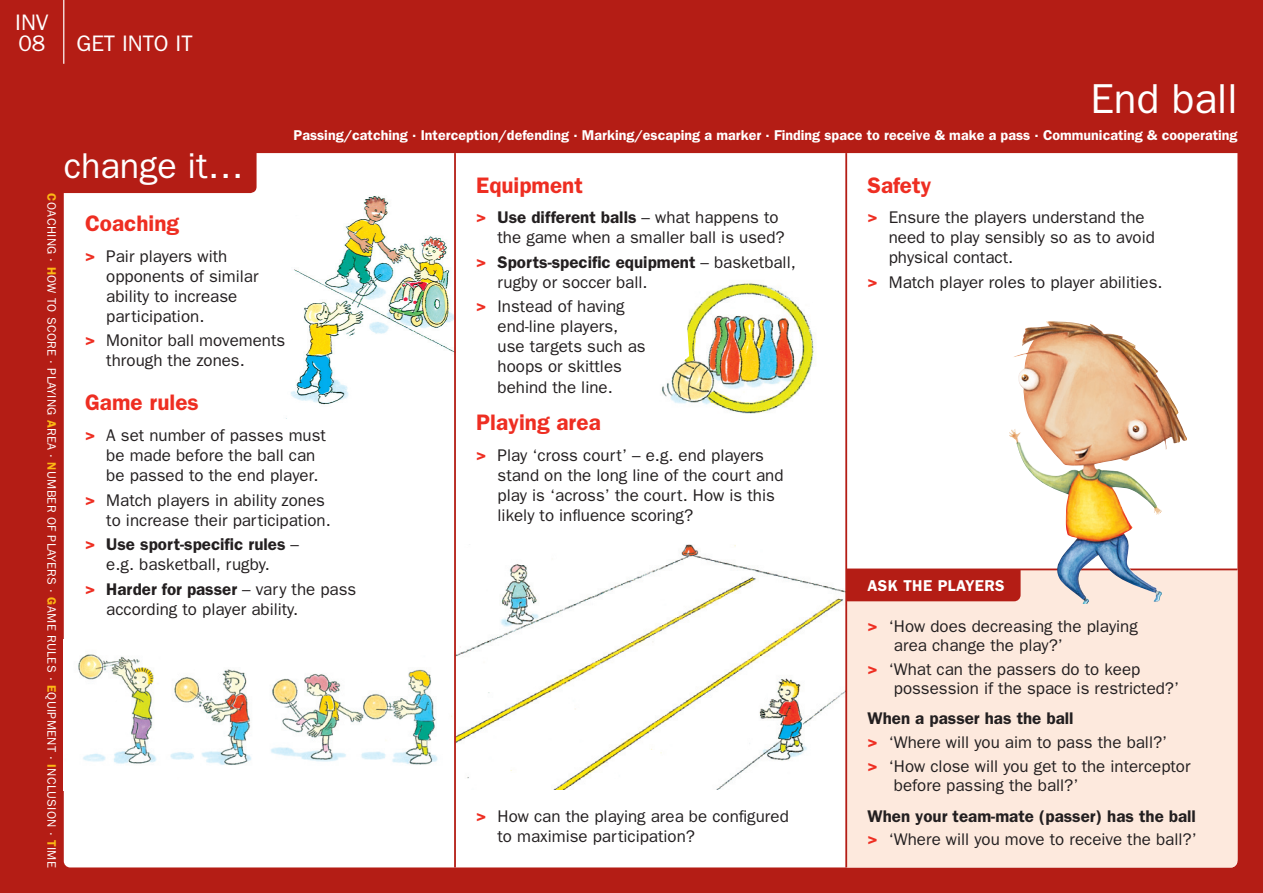
<style>
.page{position:relative;width:1263px;height:893px;background:#fff}
.page>*{position:absolute;margin:0;border:0;box-sizing:border-box;transform-origin:0 0}
.Rev-A{font:42px "Franklin Gothic";color:#fff}
.Rev-change_it-head{font:36px "Franklin Gothic";color:#fff}
.B_1_red{font:600 22.5px "Franklin Gothic";color:#ee2e22}
.Tab_right{font:22.5px "Franklin Gothic";color:#fff}
.Tab_centred{font:22.5px/21px "Franklin Gothic";color:#fff}
.Text-bullet{font:16.95px/20.1px "Franklin Gothic";color:#231f20}
.Text-bullet_space_af{font:16.95px/20.1px "Franklin Gothic";color:#231f20}
.Text{font:600 16.95px "Franklin Gothic";color:#231f20}
.Text-bullet-2{font:600 16.95px/20.1px "Franklin Gothic";color:#231f20;text-align:center}
.Rev-ask_players{font:600 15.75px "Franklin Gothic";letter-spacing:.025em;color:#fff}
.Rev-skills{font:600 14.25px "Franklin Gothic";color:#fff}
.Rev-change_it-side{font:12.3px "Franklin Gothic";letter-spacing:.025em;color:#fff}
.s1{font-weight:600;color:#fcb814}
.s2{font-weight:600;color:#ee2e22}
.s3{color:#ee2e22}
.s4{font-weight:400}
.s5{font-weight:600}
</style>
<div class="page">
<div style="left:0;top:64px;width:1263px;height:829px;background:#b41d15"></div>
<div style="left:0;top:0;width:1263px;height:64px;background:#b41d15"></div>
<div style="left:64px;top:153px;width:1173px;height:714px;background:#fff"></div>
<div style="left:847px;top:570px;width:390px;height:297px;background:#fde9dd"></div>
<hr style="left:63px;top:0;width:1px;height:64px;background:#fff">
<img style="left:269px;top:185px;width:185px;height:233px">
<svg style="left:847px;top:570px;width:173px;height:31px"></svg>
<img style="left:64px;top:640px;width:390px;height:150px">
<img style="left:456px;top:544px;width:389px;height:245px">
<img style="left:656px;top:276px;width:165px;height:141px">
<hr style="left:845px;top:153px;width:2px;height:714px;background:#b41d15">
<hr style="left:454px;top:153px;width:2px;height:714px;background:#b41d15">
<hr style="left:846px;top:568px;width:391px;height:2px;background:#b41d15">
<img style="left:1012px;top:321px;width:174px;height:194px">
<p class="Tab_centred" style="left:15px;top:11px;width:35px">INV<br>08</p>
<p class="Tab_right" style="left:77px;top:30px;width:118px">GET INTO IT</p>
<p class="Rev-change_it-side" style="left:59px;top:193px;width:674px;rotate:90deg"><span class="s1">C</span>oaching · <span class="s1">H</span>ow to score · Playing <span class="s1">A</span>rea · <span class="s1">N</span>umber of players · <span class="s1">G</span>ame rules · <span class="s1">E</span>quipment · <span class="s1">I</span>nCLUSION · <span class="s1">T</span>ime</p>
<p class="Rev-A" style="left:1090px;top:74px;width:148px">End ball</p>
<p class="Rev-skills" style="left:294px;top:127px;width:945px">Passing/catching · Interception/defending · Marking/escaping a marker · Finding space to receive &amp; make a pass · Communicating &amp; cooperating</p>
<p class="Rev-change_it-head" style="left:64px;top:145px;width:181px">change it…</p>
<p class="B_1_red" style="left:85px;top:210px;width:96px">Coaching</p>
<p class="Text-bullet" style="left:106px;top:245px;width:154px;text-indent:-21px"><span class="s2">&gt;</span> Pair players with opponents of similar ability to increase participation.</p>
<p class="Text-bullet_space_af" style="left:106px;top:330px;width:180px;text-indent:-21px"><span class="s2">&gt;</span> Monitor ball movements through the zones.</p>
<p class="B_1_red" style="left:85px;top:389px;width:115px">Game rules</p>
<p class="Text-bullet" style="left:106px;top:425px;width:221px;text-indent:-21px"><span class="s2">&gt;</span> A set number of passes must be made before the ball can be passed to the end player.</p>
<p class="Text-bullet" style="left:106px;top:489px;width:226px;text-indent:-21px"><span class="s2">&gt;</span> Match players in ability zones to increase their participation.</p>
<p class="Text-bullet-2" style="left:85px;top:534px;width:216px"><span class="s3">&gt;</span> Use sport-specific rules <span class="s4">– e.g. basketball, rugby.</span></p>
<p class="Text-bullet" style="left:106px;top:578px;width:252px;text-indent:-21px"><span class="s2">&gt;</span> <span class="s5">Harder for passer</span> – vary the pass according to player ability.</p>
<p class="B_1_red" style="left:476px;top:171px;width:108px">Equipment</p>
<p class="Text-bullet" style="left:497px;top:207px;width:289px;text-indent:-21px"><span class="s2">&gt;</span> <span class="s5">Use different balls</span> – what happens to the game when a smaller ball is used?</p>
<p class="Text-bullet" style="left:497px;top:252px;width:300px;text-indent:-21px"><span class="s2">&gt;</span> <span class="s5">Sports-specific equipment</span> – basketball, rugby or soccer ball.</p>
<p class="Text-bullet" style="left:497px;top:296px;width:150px;text-indent:-21px"><span class="s2">&gt;</span> Instead of having end-line players, use targets such as hoops or skittles behind the line.</p>
<p class="B_1_red" style="left:476px;top:409px;width:126px">Playing area</p>
<p class="Text-bullet" style="left:497px;top:445px;width:287px;text-indent:-21px"><span class="s2">&gt;</span> Play ‘cross court’ – e.g. end players stand on the long line of the court and play is ‘across’ the court. How is this likely to influence scoring?</p>
<p class="Text-bullet_space_af" style="left:497px;top:806px;width:293px;text-indent:-21px"><span class="s2">&gt;</span> H ow can the playing area be configured to maximise participation?</p>
<p class="B_1_red" style="left:867px;top:171px;width:65px">Safety</p>
<p class="Text-bullet" style="left:889px;top:207px;width:268px;text-indent:-21px"><span class="s2">&gt;</span> Ensure the players understand the need to play sensibly so as to avoid physical contact.</p>
<p class="Text-bullet_space_af" style="left:867px;top:272px;width:297px"><span class="s2">&gt;</span> Match player roles to player abilities.</p>
<p class="Rev-ask_players" style="left:867px;top:576px;width:137px">Ask the players</p>
<p class="Text-bullet" style="left:894px;top:616px;width:245px;line-height:19.5px;text-indent:-26px"><span class="s2">&gt;</span> ‘ H ow does decreasing the playing area change the play?’</p>
<p class="Text-bullet_space_af" style="left:894px;top:659px;width:287px;line-height:19.5px;text-indent:-26px"><span class="s2">&gt;</span> ‘What can the passers do to keep possession if the space is restricted?’</p>
<p class="Text" style="left:867px;top:709px;width:208px">When a passer has the ball</p>
<p class="Text-bullet" style="left:867px;top:732px;width:301px"><span class="s2">&gt;</span> ‘Where will you aim to pass the ball?’</p>
<p class="Text-bullet_space_af" style="left:894px;top:756px;width:298px;line-height:19.5px;text-indent:-26px"><span class="s2">&gt;</span> ‘ H ow close will you get to the interceptor before passing the ball?’</p>
<p class="Text" style="left:867px;top:806px;width:330px">When your team-mate (passer) has the ball</p>
<p class="Text-bullet" style="left:867px;top:829px;width:331px"><span class="s2">&gt;</span> ‘Where will you move to receive the ball?’</p>
</div>
